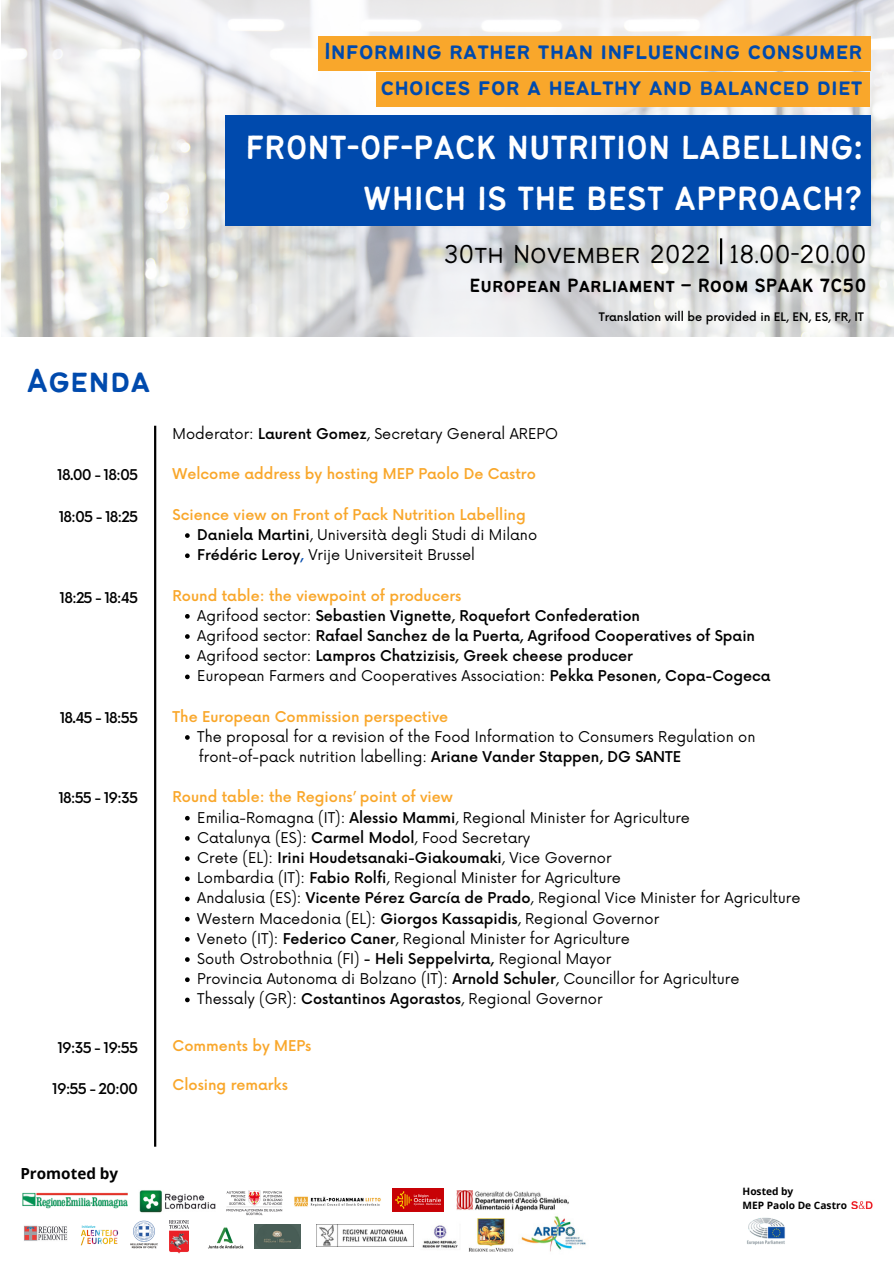
<style>
.page{position:relative;width:894px;height:1264px;background:#fff}
.page>*{position:absolute;margin:0;border:0;box-sizing:border-box;transform-origin:0 0}
.t1{font:36.9px/51.6px "Bantayog";color:#fff;text-align:right}
.t2{font:36.6px "Bantayog";color:#004aad}
.t3{font:300 28.65px "Bantayog";color:#000}
.t4{font:25.65px/35.7px "Bantayog";color:#004aad;text-align:right}
.t5{font:21px "Bantayog";color:#000}
.t6{font:700 15.3px "Open Sans";color:#000}
.t7{font:14.55px/20.2px "Now";color:#000}
.t8{font:500 14.55px/20.2px "Now";color:#000}
.t9{font:500 14.55px "Now";color:#f9a72b}
.t10{font:500 11.4px "Now";color:#000}
.t11{font:700 10.2px/14.1px "Open Sans";color:#000}
.s1{font-weight:500}
.s2{font-weight:500;color:#004aad}
.s3{font-weight:400}
</style>
<div class="page">
<img style="left:1px;top:0;width:892px;height:336px">
<div style="left:318px;top:36px;width:552px;height:35px;background:#f9a72b"></div>
<div style="left:376px;top:72px;width:493px;height:35px;background:#f9a72b"></div>
<div style="left:225px;top:115px;width:645px;height:111px;background:#004aad"></div>
<hr style="left:719px;top:238px;width:3px;height:26px;background:#000">
<img style="left:22px;top:1192px;width:106px;height:16px">
<img style="left:226px;top:1190px;width:57px;height:26px">
<img style="left:513px;top:1216px;width:73px;height:36px">
<img style="left:139px;top:1190px;width:77px;height:23px">
<img style="left:392px;top:1188px;width:51px;height:23px">
<img style="left:294px;top:1196px;width:87px;height:11px">
<img style="left:24px;top:1225px;width:43px;height:16px">
<img style="left:81px;top:1225px;width:37px;height:20px">
<img style="left:130px;top:1220px;width:28px;height:29px">
<img style="left:169px;top:1220px;width:20px;height:32px">
<img style="left:208px;top:1227px;width:36px;height:22px">
<img style="left:254px;top:1224px;width:46px;height:24px">
<img style="left:316px;top:1224px;width:97px;height:22px">
<img style="left:469px;top:1218px;width:44px;height:33px">
<img style="left:456px;top:1190px;width:113px;height:20px">
<img style="left:422px;top:1225px;width:36px;height:23px">
<img style="left:747px;top:1217px;width:38px;height:28px">
<img style="left:851px;top:1201px;width:22px;height:7px">
<svg style="left:185px;top:533px;width:5px;height:5px"></svg>
<svg style="left:185px;top:553px;width:5px;height:5px"></svg>
<svg style="left:185px;top:614px;width:5px;height:4px"></svg>
<svg style="left:185px;top:634px;width:5px;height:5px"></svg>
<svg style="left:185px;top:654px;width:5px;height:5px"></svg>
<svg style="left:185px;top:674px;width:5px;height:5px"></svg>
<svg style="left:185px;top:735px;width:5px;height:4px"></svg>
<svg style="left:185px;top:815px;width:5px;height:5px"></svg>
<svg style="left:185px;top:836px;width:5px;height:4px"></svg>
<svg style="left:185px;top:856px;width:5px;height:5px"></svg>
<svg style="left:185px;top:876px;width:5px;height:5px"></svg>
<svg style="left:185px;top:896px;width:5px;height:5px"></svg>
<svg style="left:185px;top:916px;width:5px;height:5px"></svg>
<svg style="left:185px;top:937px;width:5px;height:4px"></svg>
<svg style="left:185px;top:957px;width:5px;height:4px"></svg>
<svg style="left:185px;top:977px;width:5px;height:5px"></svg>
<svg style="left:185px;top:997px;width:5px;height:5px"></svg>
<hr style="left:154px;top:426px;width:2px;height:720px;background:#000">
<h2 class="t2" style="left:27px;top:366px;width:125px">Agenda</h2>
<p class="t8" style="left:57px;top:465px;width:82px">18.00 - 18:05</p>
<p class="t8" style="left:59px;top:507px;width:81px">18:05 - 18:25</p>
<p class="t8" style="left:60px;top:588px;width:80px">18:25 - 18:45</p>
<p class="t8" style="left:60px;top:708px;width:80px">18.45 - 18:55</p>
<p class="t8" style="left:58px;top:788px;width:81px">18:55 - 19:35</p>
<p class="t8" style="left:57px;top:1038px;width:82px">19:35 - 19:55</p>
<p class="t8" style="left:52px;top:1079px;width:87px">19:55 - 20:00</p>
<h3 class="t4" style="left:324px;top:35px;width:540px">Informing rather than influencing consumer choices for a healthy and balanced diet</h3>
<h1 class="t1" style="left:245px;top:124px;width:618px">FRONT-OF-PACK NUTRITION LABELLING:<br>WHICH IS THE BEST APPROACH?</h1>
<h3 class="t3" style="left:443px;top:242px;width:424px">30th November 2022 18.00-20.00</h3>
<h3 class="t5" style="left:469px;top:277px;width:398px">European Parliament – Room SPAAK 7C50</h3>
<p class="t7" style="left:172px;top:424px;width:387px">Moderator: <span class="s1">Laurent Gomez</span>, Secretary General AREPO</p>
<p class="t9" style="left:172px;top:466px;width:365px">Welcome address by hosting MEP Paolo De Castro</p>
<p class="t9" style="left:172px;top:506px;width:354px">Science view on Front of Pack Nutrition Labelling</p>
<p class="t7" style="left:197px;top:525px;width:341px"><span class="s1">Daniela Martini</span>, Università degli Studi di Milano<br><span class="s1">Frédéric Leroy</span><span class="s2">,</span> Vrije Universiteit Brussel</p>
<p class="t9" style="left:172px;top:587px;width:290px">Round table: the viewpoint of producers</p>
<p class="t10" style="left:598px;top:310px;width:267px">Translation will be provided in EL, EN, ES, FR, IT</p>
<p class="t8" style="left:197px;top:606px;width:574px"><span class="s3">Agrifood sector:</span> Sebastien Vignette, Roquefort Confederation<br><span class="s3">Agrifood sector:</span> Rafael Sanchez de la Puerta, Agrifood Cooperatives of Spain <span class="s3">Agrifood sector:</span> Lampros Chatzizisis, Greek cheese producer<br><span class="s3">European Farmers and Cooperatives Association:</span> Pekka Pesonen, Copa-Cogeca</p>
<p class="t9" style="left:172px;top:708px;width:277px">The European Commission perspective</p>
<p class="t7" style="left:199px;top:747px;width:483px">front-of-pack nutrition labelling: <span class="s1">Ariane Vander Stappen, DG SANTE</span></p>
<p class="t9" style="left:172px;top:789px;width:282px">Round table: the Regions’ point of view</p>
<p class="t7" style="left:197px;top:727px;width:559px">The proposal for a revision of the Food Information to Consumers Regulation on</p>
<p class="t7" style="left:197px;top:808px;width:604px">Emilia-Romagna (IT): <span class="s1">Alessio Mammi</span>, Regional Minister for Agriculture<br>Catalunya (ES): <span class="s1">Carmel Modol</span>, Food Secretary<br>Crete (EL): <span class="s1">Irini Houdetsanaki-Giakoumaki</span>, Vice Governor<br>Lombardia (IT): <span class="s1">Fabio Rolfi</span>, Regional Minister for Agriculture<br>Andalusia (ES): <span class="s1">Vicente Pérez García de Prado</span>, Regional Vice Minister for Agriculture Western Macedonia (EL): <span class="s1">Giorgos Kassapidis</span>, Regional Governor<br>Veneto (IT): <span class="s1">Federico Caner</span>, Regional Minister for Agriculture<br>South Ostrobothnia (FI) <span class="s1">- Heli Seppelvirta,</span> Regional Mayor<br>Provincia Autonoma di Bolzano (IT): <span class="s1">Arnold Schuler</span>, Councillor for Agriculture Thessaly (GR): <span class="s1">Costantinos Agorastos</span>, Regional Governor</p>
<p class="t9" style="left:172px;top:1037px;width:140px">Comments by MEPs</p>
<p class="t9" style="left:172px;top:1076px;width:117px">Closing remarks</p>
<p class="t6" style="left:20px;top:1162px;width:99px">Promoted by</p>
<p class="t11" style="left:742px;top:1183px;width:106px">Hosted by<br>MEP Paolo De Castro</p>
</div>
